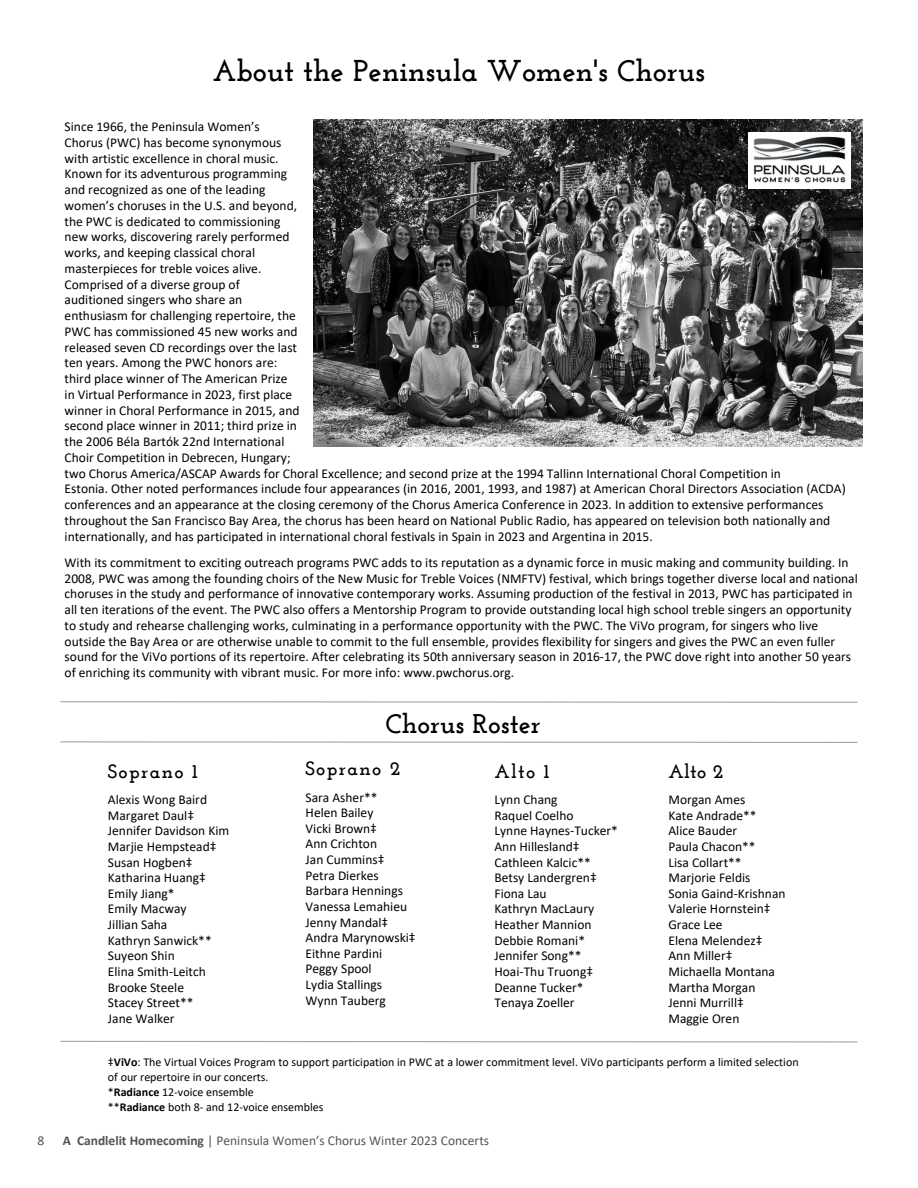
<style>
.page{position:relative;width:918px;height:1188px;background:#fff}
.page>*{position:absolute;margin:0;border:0;box-sizing:border-box;transform-origin:0 0}
.t1{font:700 30px "Josefin Slab";color:#000}
.t2{font:700 27px "Josefin Slab";color:#000}
.t3{font:700 19.5px "Josefin Slab";letter-spacing:.07em;color:#000}
.t4{font:13.5px/15.8px "Calibri";color:#000}
.t5{font:13.5px "Calibri";color:#545454}
.t6{font:12px/15px "Calibri";color:#000}
.s1{font-weight:700}
</style>
<div class="page">
<img style="left:313px;top:120px;width:549px;height:326px">
<img style="left:748px;top:132px;width:103px;height:56px">
<svg style="left:60px;top:741px;width:798px;height:2px;background:#ccc"></svg>
<svg style="left:60px;top:701px;width:798px;height:2px;background:#ccc"></svg>
<svg style="left:60px;top:1040px;width:798px;height:3px"></svg>
<p class="t1" style="left:213px;top:58px;width:494px">About the Peninsula Women's Chorus</p>
<p class="t4" style="left:65px;top:120px;width:236px">Since 1966, the Peninsula Women’s Chorus (PWC) has become synonymous with artistic excellence in choral music.<br>Known for its adventurous programming and recognized as one of the leading women’s choruses in the U.S. and beyond, the PWC is dedicated to commissioning new works, discovering rarely performed works, and keeping classical choral masterpieces for treble voices alive.<br>Comprised of a diverse group of auditioned singers who share an enthusiasm for challenging repertoire, the PWC has commissioned 45 new works and released seven CD recordings over the last ten years. Among the PWC honors are: third place winner of The American Prize in Virtual Performance in 2023, first place winner in Choral Performance in 2015, and second place winner in 2011; third prize in the 2006 Béla Bartók 22nd International Choir Competition in Debrecen, Hungary;</p>
<p class="t4" style="left:65px;top:466px;width:718px">two Chorus America/ASCAP Awards for Choral Excellence; and second prize at the 1994 Tallinn International Choral Competition in</p>
<p class="t4" style="left:65px;top:482px;width:783px">Estonia. Other noted performances include four appearances (in 2016, 2001, 1993, and 1987) at American Choral Directors Association (ACDA) conferences and an appearance at the closing ceremony of the Chorus America Conference in 2023. In addition to extensive performances throughout the San Francisco Bay Area, the chorus has been heard on National Public Radio, has appeared on television both nationally and internationally, and has participated in international choral festivals in Spain in 2023 and Argentina in 2015.</p>
<p class="t4" style="left:65px;top:556px;width:795px">With its commitment to exciting outreach programs PWC adds to its reputation as a dynamic force in music making and community building. In 2008, PWC was among the founding choirs of the New Music for Treble Voices (NMFTV) festival, which brings together diverse local and national choruses in the study and performance of innovative contemporary works. Assuming production of the festival in 2013, PWC has participated in all ten iterations of the event. The PWC also offers a Mentorship Program to provide outstanding local high school treble singers an opportunity to study and rehearse challenging works, culminating in a performance opportunity with the PWC. The ViVo program, for singers who live outside the Bay Area or are otherwise unable to commit to the full ensemble, provides flexibility for singers and gives the PWC an even fuller sound for the ViVo portions of its repertoire. After celebrating its 50th anniversary season in 2016-17, the PWC dove right into another 50 years of enriching its community with vibrant music. For more info: www.pwchorus.org.</p>
<p class="t3" style="left:108px;top:763px;width:91px">Soprano 1</p>
<p class="t4" style="left:108px;top:793px;width:101px">Alexis Wong Baird</p>
<p class="t4" style="left:108px;top:808px;width:88px">Margaret Daul‡</p>
<p class="t4" style="left:108px;top:824px;width:123px">Jennifer Davidson Kim</p>
<p class="t4" style="left:108px;top:840px;width:110px">Marjie Hempstead‡</p>
<p class="t4" style="left:108px;top:855px;width:86px">Susan Hogben‡</p>
<p class="t4" style="left:108px;top:871px;width:100px">Katharina Huang‡</p>
<p class="t4" style="left:108px;top:887px;width:68px">Emily Jiang*</p>
<p class="t4" style="left:108px;top:902px;width:80px">Emily Macway</p>
<p class="t4" style="left:108px;top:918px;width:61px">Jillian Saha</p>
<p class="t4" style="left:108px;top:933px;width:105px">Kathryn Sanwick**</p>
<p class="t4" style="left:108px;top:949px;width:68px">Suyeon Shin</p>
<p class="t4" style="left:108px;top:965px;width:99px">Elina Smith-Leitch</p>
<p class="t4" style="left:108px;top:980px;width:78px">Brooke Steele</p>
<p class="t4" style="left:108px;top:996px;width:87px">Stacey Street**</p>
<p class="t4" style="left:108px;top:1012px;width:68px">Jane Walker</p>
<p class="t2" style="left:385px;top:713px;width:157px">Chorus Roster</p>
<p class="t3" style="left:306px;top:761px;width:96px">Soprano 2</p>
<p class="t4" style="left:306px;top:790px;width:73px">Sara Asher**</p>
<p class="t4" style="left:306px;top:806px;width:69px">Helen Bailey</p>
<p class="t4" style="left:306px;top:822px;width:73px">Vicki Brown‡</p>
<p class="t4" style="left:306px;top:837px;width:73px">Ann Crichton</p>
<p class="t4" style="left:306px;top:853px;width:80px">Jan Cummins‡</p>
<p class="t4" style="left:306px;top:868px;width:75px">Petra Dierkes</p>
<p class="t4" style="left:306px;top:884px;width:99px">Barbara Hennings</p>
<p class="t4" style="left:306px;top:900px;width:103px">Vanessa Lemahieu</p>
<p class="t4" style="left:306px;top:915px;width:84px">Jenny Mandal‡</p>
<p class="t4" style="left:306px;top:931px;width:112px">Andra Marynowski‡</p>
<p class="t4" style="left:306px;top:947px;width:78px">Eithne Pardini</p>
<p class="t4" style="left:306px;top:962px;width:68px">Peggy Spool</p>
<p class="t4" style="left:306px;top:978px;width:78px">Lydia Stallings</p>
<p class="t4" style="left:306px;top:993px;width:82px">Wynn Tauberg</p>
<p class="t3" style="left:494px;top:763px;width:57px">Alto 1</p>
<p class="t4" style="left:494px;top:793px;width:65px">Lynn Chang</p>
<p class="t4" style="left:494px;top:808px;width:81px">Raquel Coelho</p>
<p class="t4" style="left:494px;top:824px;width:125px">Lynne Haynes-Tucker*</p>
<p class="t4" style="left:494px;top:840px;width:87px">Ann Hillesland‡</p>
<p class="t4" style="left:494px;top:855px;width:98px">Cathleen Kalcic**</p>
<p class="t4" style="left:494px;top:871px;width:104px">Betsy Landergren‡</p>
<p class="t4" style="left:494px;top:887px;width:54px">Fiona Lau</p>
<p class="t4" style="left:494px;top:902px;width:101px">Kathryn MacLaury</p>
<p class="t4" style="left:494px;top:918px;width:99px">Heather Mannion</p>
<p class="t4" style="left:494px;top:933px;width:92px">Debbie Romani*</p>
<p class="t4" style="left:494px;top:949px;width:89px">Jennifer Song**</p>
<p class="t4" style="left:494px;top:965px;width:100px">Hoai-Thu Truong‡</p>
<p class="t4" style="left:494px;top:980px;width:91px">Deanne Tucker*</p>
<p class="t4" style="left:494px;top:996px;width:82px">Tenaya Zoeller</p>
<p class="t3" style="left:668px;top:763px;width:56px">Alto 2</p>
<p class="t4" style="left:668px;top:793px;width:78px">Morgan Ames</p>
<p class="t4" style="left:668px;top:808px;width:90px">Kate Andrade**</p>
<p class="t4" style="left:668px;top:824px;width:70px">Alice Bauder</p>
<p class="t4" style="left:668px;top:840px;width:89px">Paula Chacon**</p>
<p class="t4" style="left:668px;top:855px;width:75px">Lisa Collart**</p>
<p class="t4" style="left:668px;top:871px;width:84px">Marjorie Feldis</p>
<p class="t4" style="left:668px;top:887px;width:119px">Sonia Gaind-Krishnan</p>
<p class="t4" style="left:668px;top:902px;width:104px">Valerie Hornstein‡</p>
<p class="t4" style="left:668px;top:918px;width:56px">Grace Lee</p>
<p class="t4" style="left:668px;top:933px;width:95px">Elena Melendez‡</p>
<p class="t4" style="left:668px;top:949px;width:65px">Ann Miller‡</p>
<p class="t4" style="left:668px;top:965px;width:108px">Michaella Montana</p>
<p class="t4" style="left:668px;top:980px;width:89px">Martha Morgan</p>
<p class="t4" style="left:668px;top:996px;width:77px">Jenni Murrill‡</p>
<p class="t4" style="left:668px;top:1012px;width:72px">Maggie Oren</p>
<p class="t6" style="left:108px;top:1055px;width:692px">‡<span class="s1">ViVo</span>: The Virtual Voices Program to support participation in PWC at a lower commitment level. ViVo participants perform a limited selection of our repertoire in our concerts.</p>
<p class="t6" style="left:108px;top:1085px;width:147px">*<span class="s1">Radiance</span> 12-voice ensemble</p>
<p class="t6" style="left:108px;top:1100px;width:217px">**<span class="s1">Radiance</span> both 8- and 12-voice ensembles</p>
<p class="t5" style="left:38px;top:1135px;width:8px">8</p>
<p class="t5" style="left:63px;top:1135px;width:428px"><span class="s1">A Candlelit Homecoming</span> | Peninsula Women’s Chorus Winter 2023 Concerts</p>
</div>
